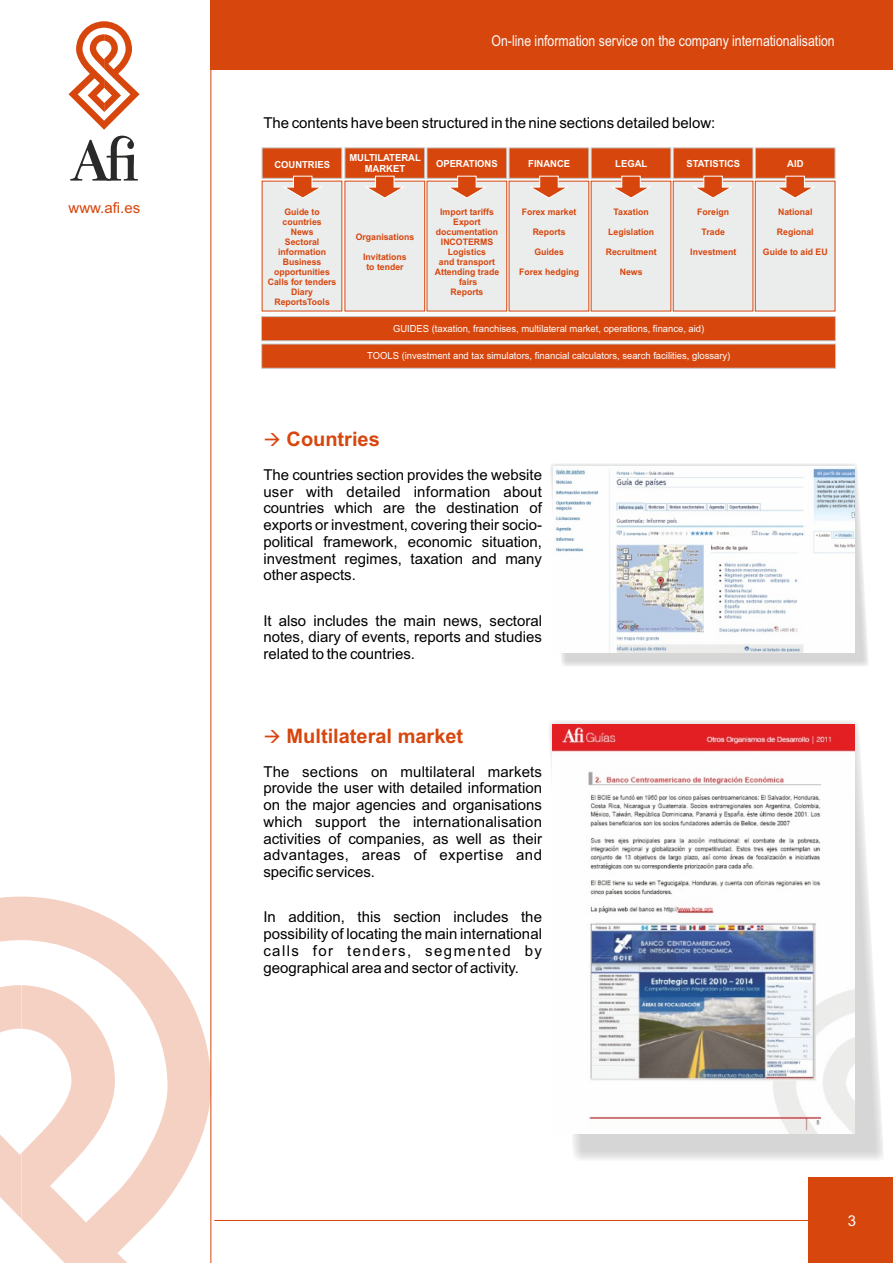
<style>
.page{position:relative;width:893px;height:1263px;background:#fff}
.page>*{position:absolute;margin:0;border:0;box-sizing:border-box;transform-origin:0 0}
.t1{font:700 19.95px "Arial";color:#d7460d}
.t2{font:15px/16.8px "Arial";color:#000;text-align:justify}
.t3{font:15px "Arial Narrow";color:#fefefe}
.t4{font:15px "Arial";color:#d7460d}
.t5{font:15px "Arial";color:#fefefe}
.t6{font:9.75px "Arial";color:#fefefe}
.t7{font:700 9.75px/10.9px "Arial";color:#fefefe;text-align:center}
.t8{font:700 9px/10.1px "Arial";color:#d7460d;text-align:center}
</style>
<div class="page">
<svg style="left:550px;top:464px;width:318px;height:202px"></svg>
<img style="left:553px;top:467px;width:302px;height:186px">
<svg style="left:549px;top:720px;width:334px;height:440px"></svg>
<img style="left:553px;top:724px;width:302px;height:409px">
<div style="left:211px;top:0;width:682px;height:69px;background:#d7460d"></div>
<div style="left:808px;top:1178px;width:85px;height:85px;background:#d7460d"></div>
<hr style="left:214px;top:1220px;width:600px;height:1px;background:#d7460d">
<hr style="left:211px;top:0;width:1px;height:1263px;background:#d7460d">
<svg style="left:261px;top:148px;width:575px;height:221px;background:#e3ad97"></svg>
<svg style="left:0;top:896px;width:215px;height:367px"></svg>
<svg style="left:70px;top:136px;width:68px;height:45px"></svg>
<svg style="left:69px;top:21px;width:71px;height:109px"></svg>
<p class="t4" style="left:68px;top:202px;width:73px">www.afi.es</p>
<p class="t3" style="left:492px;top:35px;width:345px">On-line information service on the company internationalisation</p>
<p class="t2" style="left:263px;top:116px;width:453px">The contents have been structured in the nine sections detailed below:</p>
<p class="t7" style="left:274px;top:160px;width:57px">COUNTRIES</p>
<p class="t7" style="left:349px;top:153px;width:73px">MULTILATERAL<br>MARKET</p>
<p class="t7" style="left:436px;top:159px;width:63px">OPERATIONS</p>
<p class="t7" style="left:528px;top:159px;width:43px">FINANCE</p>
<p class="t7" style="left:615px;top:159px;width:33px">LEGAL</p>
<p class="t7" style="left:686px;top:159px;width:55px">STATISTICS</p>
<p class="t7" style="left:787px;top:159px;width:18px">AID</p>
<p class="t8" style="left:268px;top:207px;width:70px">Guide to countries<br>News<br>Sectoral information<br>Business opportunities<br>Calls for tenders<br>Diary<br>ReportsTools</p>
<p class="t8" style="left:435px;top:207px;width:66px">Import tariffs<br>Export documentation<br>INCOTERMS<br>Logistics<br>and transport<br>Attending trade fairs<br>Reports</p>
<p class="t8" style="left:356px;top:232px;width:60px">Organisations</p>
<p class="t8" style="left:363px;top:252px;width:45px">Invitations to tender</p>
<p class="t8" style="left:522px;top:207px;width:56px">Forex market</p>
<p class="t8" style="left:533px;top:227px;width:34px">Reports</p>
<p class="t8" style="left:534px;top:248px;width:31px">Guides</p>
<p class="t8" style="left:519px;top:268px;width:61px">Forex hedging</p>
<p class="t8" style="left:614px;top:207px;width:37px">Taxation</p>
<p class="t8" style="left:608px;top:227px;width:47px">Legislation</p>
<p class="t8" style="left:606px;top:248px;width:52px">Recruitment</p>
<p class="t8" style="left:620px;top:268px;width:24px">News</p>
<p class="t8" style="left:697px;top:207px;width:33px">Foreign</p>
<p class="t8" style="left:702px;top:228px;width:25px">Trade</p>
<p class="t8" style="left:690px;top:248px;width:47px">Investment</p>
<p class="t8" style="left:778px;top:207px;width:36px">National</p>
<p class="t8" style="left:777px;top:227px;width:38px">Regional</p>
<p class="t8" style="left:763px;top:248px;width:66px">Guide to aid EU</p>
<p class="t6" style="left:393px;top:325px;width:313px">GUIDES (taxation, franchises, multilateral market, operations, finance, aid)</p>
<p class="t6" style="left:367px;top:352px;width:365px">TOOLS (investment and tax simulators, financial calculators, search facilities, glossary)</p>
<h1 class="t1" style="left:263px;top:431px;width:118px">→ Countries</h1>
<p class="t2" style="left:263px;top:467px;width:280px">The countries section provides the website user with detailed information about countries which are the destination of exports or investment, covering their socio&shy;political framework, economic situation, investment regimes, taxation and many other aspects.</p>
<p class="t2" style="left:263px;top:613px;width:280px">It also includes the main news, sectoral notes, diary of events, reports and studies related to the countries.</p>
<h1 class="t1" style="left:263px;top:728px;width:201px">→ Multilateral market</h1>
<p class="t2" style="left:263px;top:764px;width:280px">The sections on multilateral markets provide the user with detailed information on the major agencies and organisations which support the internationalisation activities of companies, as well as their advantages, areas of expertise and specific services.</p>
<p class="t2" style="left:263px;top:910px;width:280px">In addition, this section includes the possibility of locating the main international calls for tenders, segmented by geographical area and sector of activity.</p>
<p class="t5" style="left:848px;top:1215px;width:10px">3</p>
</div>
